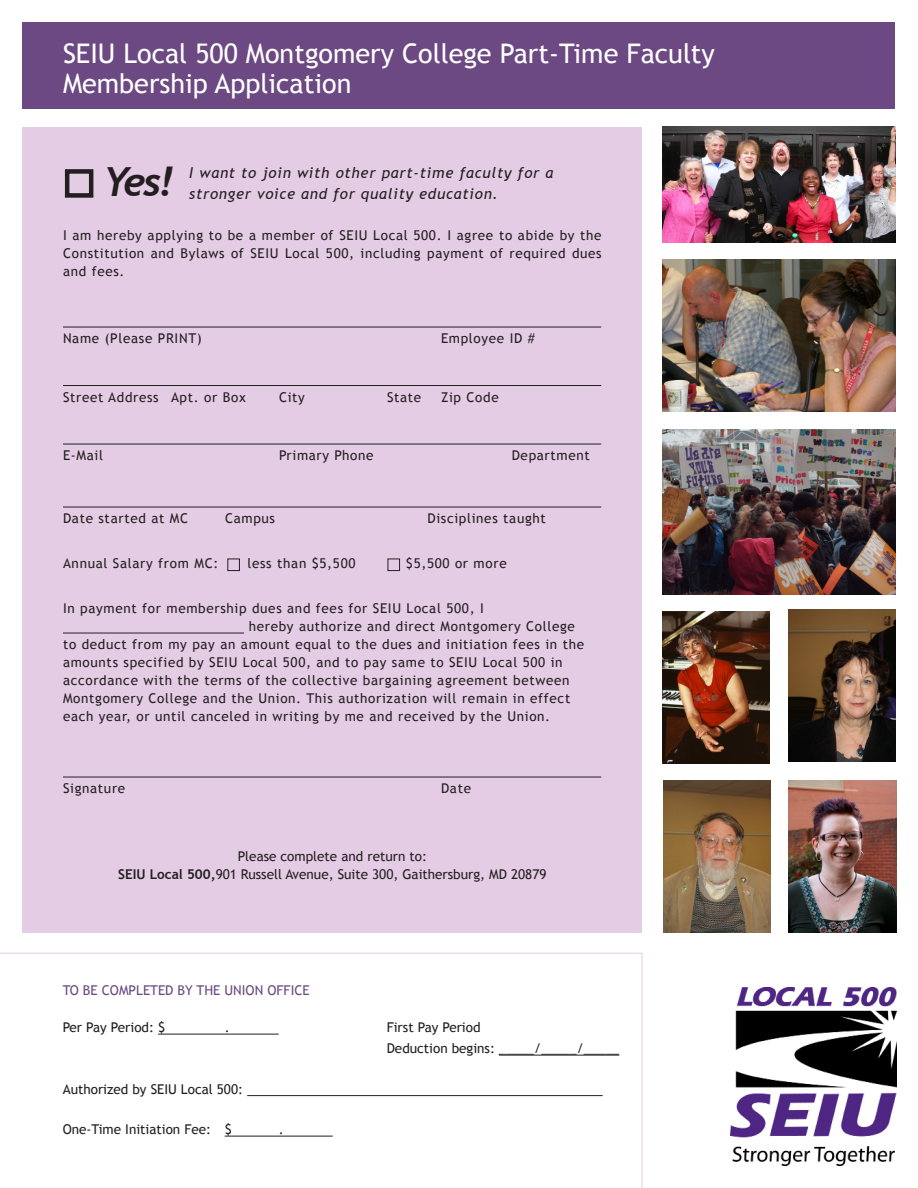
<style>
.page{position:relative;width:918px;height:1188px;background:#fff}
.page>*{position:absolute;margin:0;border:0;box-sizing:border-box;transform-origin:0 0}
.text{font:italic 700 40.2px "Trebuchet";color:#231f20}
.t1{font:27px/30px "Trebuchet MS";color:#fff}
.text-2{font:italic 15px/21px "Trebuchet MS";letter-spacing:.05em;color:#231f20}
.text-3{font:13.5px/18px "Trebuchet MS";letter-spacing:.05em;color:#231f20;text-align:justify}
.small_text{font:13.5px "Trebuchet MS";color:#231f20}
.text-4{font:13.5px/18px "Trebuchet MS";color:#231f20;text-align:center}
.small_text-2{font:13.5px "Trebuchet MS";color:#6c4982}
.s1{font-weight:700}
</style>
<div class="page">
<div style="left:22px;top:127px;width:620px;height:805px;background:#e5cce5"></div>
<hr style="left:63px;top:327px;width:538px;height:1px;background:#231f20">
<hr style="left:63px;top:385px;width:538px;height:1px;background:#231f20">
<hr style="left:63px;top:444px;width:538px;height:1px;background:#231f20">
<hr style="left:63px;top:507px;width:538px;height:1px;background:#231f20">
<hr style="left:63px;top:633px;width:181px;height:1px;background:#231f20">
<hr style="left:63px;top:777px;width:538px;height:1px;background:#231f20">
<img style="left:663px;top:127px;width:233px;height:116px">
<svg style="left:0;top:953px;width:642px;height:235px"></svg>
<img style="left:663px;top:612px;width:107px;height:152px">
<img style="left:663px;top:429px;width:233px;height:165px">
<img style="left:663px;top:260px;width:233px;height:152px">
<img style="left:730px;top:987px;width:166px;height:178px">
<div style="left:22px;top:22px;width:874px;height:87px;background:#6c4982"></div>
<div style="left:65px;top:169px;width:28px;height:29px;border:4px solid #231f20"></div>
<img style="left:663px;top:781px;width:108px;height:151px">
<div style="left:228px;top:559px;width:12px;height:12px;border:1px solid #231f20"></div>
<div style="left:388px;top:559px;width:12px;height:12px;border:1px solid #231f20"></div>
<img style="left:788px;top:610px;width:107px;height:152px">
<img style="left:788px;top:781px;width:108px;height:151px">
<p class="t1" style="left:63px;top:39px;width:653px">SEIU Local 500 Montgomery College Part-Time Faculty<br>Membership Application</p>
<p class="text" style="left:102px;top:158px;width:72px">Yes!</p>
<p class="text-2" style="left:189px;top:163px;width:365px">I want to join with other part-time faculty for a stronger voice and for quality education.</p>
<p class="text-3" style="left:63px;top:226px;width:540px">I am hereby applying to be a member of SEIU Local 500. I agree to abide by the Constitution and Bylaws of SEIU Local 500, including payment of required dues and fees.</p>
<p class="text-3" style="left:63px;top:330px;width:140px">Name (Please PRINT)</p>
<p class="text-3" style="left:441px;top:330px;width:95px">Employee ID #</p>
<p class="text-3" style="left:63px;top:388px;width:184px">Street Address Apt. or Box</p>
<p class="text-3" style="left:279px;top:388px;width:27px">City</p>
<p class="text-3" style="left:387px;top:388px;width:36px">State</p>
<p class="text-3" style="left:441px;top:388px;width:59px">Zip Code</p>
<p class="text-3" style="left:63px;top:447px;width:42px">E-Mail</p>
<p class="text-3" style="left:279px;top:447px;width:96px">Primary Phone</p>
<p class="text-3" style="left:512px;top:447px;width:80px">Department</p>
<p class="text-3" style="left:63px;top:510px;width:127px">Date started at MC</p>
<p class="text-3" style="left:225px;top:510px;width:52px">Campus</p>
<p class="text-3" style="left:427px;top:510px;width:120px">Disciplines taught</p>
<p class="text-3" style="left:63px;top:555px;width:157px">Annual Salary from MC:</p>
<p class="text-3" style="left:247px;top:555px;width:110px">less than $5,500</p>
<p class="text-3" style="left:406px;top:555px;width:102px">$5,500 or more</p>
<p class="text-3" style="left:63px;top:600px;width:422px">In payment for membership dues and fees for SEIU Local 500, I</p>
<p class="text-3" style="left:63px;top:618px;width:523px;text-align:left;text-indent:186px">hereby authorize and direct Montgomery College to deduct from my pay an amount equal to the dues and initiation fees in the amounts specified by SEIU Local 500, and to pay same to SEIU Local 500 in accordance with the terms of the collective bargaining agreement between Montgomery College and the Union. This authorization will remain in effect each year, or until canceled in writing by me and received by the Union.</p>
<p class="text-3" style="left:63px;top:780px;width:64px">Signature</p>
<p class="text-3" style="left:441px;top:780px;width:32px">Date</p>
<p class="text-4" style="left:118px;top:847px;width:430px">Please complete and return to:<br><span class="s1">SEIU Local 500,</span>901 Russell Avenue, Suite 300, Gaithersburg, MD 20879</p>
<p class="small_text-2" style="left:63px;top:982px;width:249px">TO BE COMPLETED BY THE UNION OFFICE</p>
<p class="small_text" style="left:63px;top:1020px;width:104px">Per Pay Period: $</p>
<p class="small_text" style="left:225px;top:1020px;width:6px">.</p>
<p class="small_text" style="left:387px;top:1020px;width:95px">First Pay Period</p>
<p class="small_text" style="left:387px;top:1041px;width:234px">Deduction begins: _____/_____/_____</p>
<p class="small_text" style="left:63px;top:1081px;width:182px">Authorized by SEIU Local 500:</p>
<p class="small_text" style="left:63px;top:1122px;width:171px">One-Time Initiation Fee: $</p>
<p class="small_text" style="left:279px;top:1122px;width:6px">.</p>
</div>
